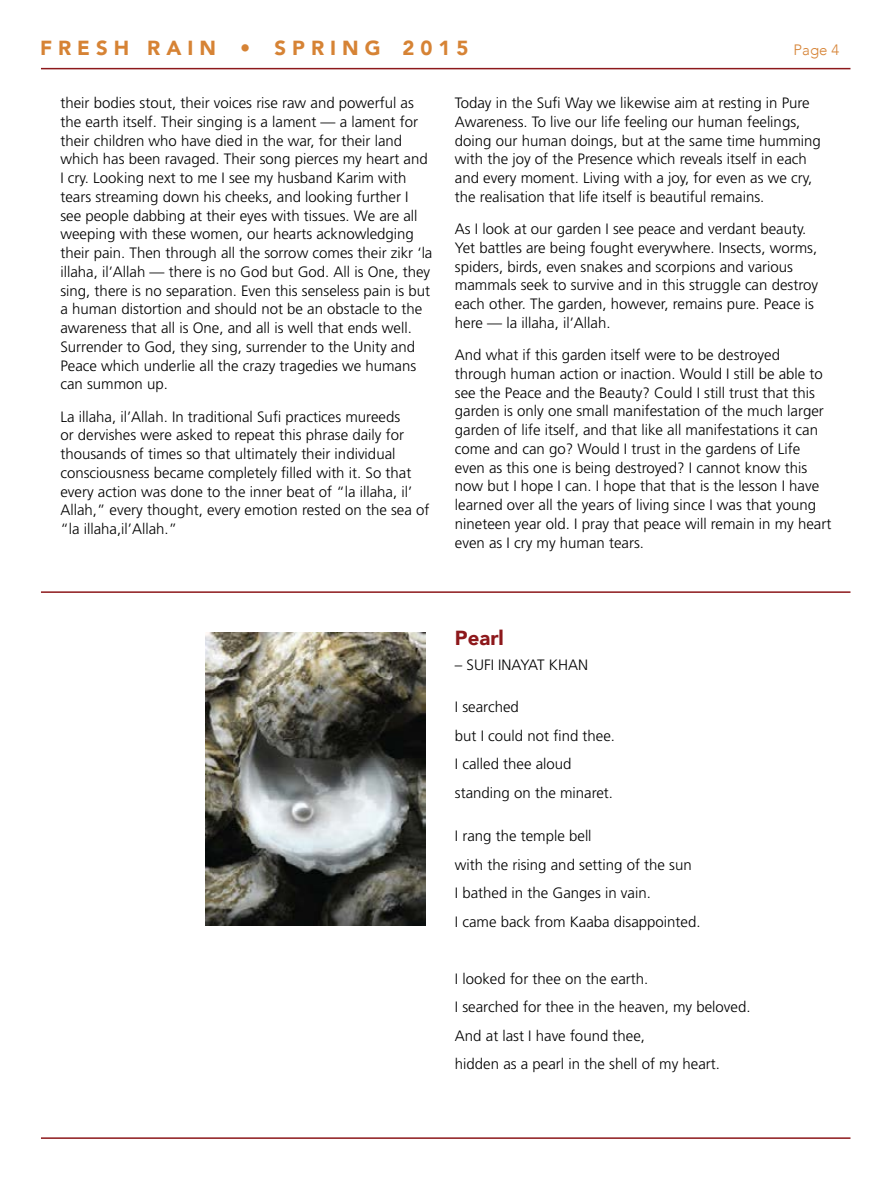
<style>
.page{position:relative;width:891px;height:1188px;background:#fff}
.page>*{position:absolute;margin:0;border:0;box-sizing:border-box;transform-origin:0 0}
.t1{font:900 20.4px "Avenir";color:#d68335}
.t2{font:900 20.4px "Avenir";color:#8d181b}
.t3{font:300 15px/18.8px "Frutiger";color:#000}
.t4{font:300 15px "Avenir";color:#d68335}
</style>
<div class="page">
<hr style="left:41px;top:68px;width:809px;height:1px;background:#8d181b">
<hr style="left:41px;top:1137px;width:809px;height:2px;background:#8d181b">
<hr style="left:41px;top:591px;width:809px;height:2px;background:#8d181b">
<img style="left:206px;top:632px;width:220px;height:294px">
<h1 class="t1" style="left:40px;top:30px;width:430px">F R E S H R A I N • S P R I N G 2 0 1 5</h1>
<p class="t4" style="left:794px;top:41px;width:47px">Page 4</p>
<p class="t3" style="left:60px;top:94px;width:374px">their bodies stout, their voices rise raw and powerful as the earth itself. Their singing is a lament — a lament for their children who have died in the war, for their land which has been ravaged. Their song pierces my heart and I cry. Looking next to me I see my husband Karim with tears streaming down his cheeks, and looking further I see people dabbing at their eyes with tissues. We are all weeping with these women, our hearts acknowledging their pain. Then through all the sorrow comes their zikr ‘la illaha, il’Allah — there is no God but God. All is One, they sing, there is no separation. Even this senseless pain is but a human distortion and should not be an obstacle to the awareness that all is One, and all is well that ends well.<br>Surrender to God, they sing, surrender to the Unity and Peace which underlie all the crazy tragedies we humans can summon up.</p>
<p class="t3" style="left:60px;top:407px;width:370px">La illaha, il’Allah. In traditional Sufi practices mureeds<br>or dervishes were asked to repeat this phrase daily for thousands of times so that ultimately their individual consciousness became completely filled with it. So that every action was done to the inner beat of “la illaha, il’ Allah,” every thought, every emotion rested on the sea of “la illaha,il’Allah.”</p>
<p class="t3" style="left:455px;top:94px;width:367px">Today in the Sufi Way we likewise aim at resting in Pure Awareness. To live our life feeling our human feelings, doing our human doings, but at the same time humming with the joy of the Presence which reveals itself in each and every moment. Living with a joy, for even as we cry, the realisation that life itself is beautiful remains.</p>
<p class="t3" style="left:455px;top:220px;width:365px">As I look at our garden I see peace and verdant beauty.<br>Yet battles are being fought everywhere. Insects, worms, spiders, birds, even snakes and scorpions and various mammals seek to survive and in this struggle can destroy each other. The garden, however, remains pure. Peace is here — la illaha, il’Allah.</p>
<p class="t3" style="left:455px;top:346px;width:378px">And what if this garden itself were to be destroyed through human action or inaction. Would I still be able to see the Peace and the Beauty? Could I still trust that this garden is only one small manifestation of the much larger garden of life itself, and that like all manifestations it can come and can go? Would I trust in the gardens of Life even as this one is being destroyed? I cannot know this now but I hope I can. I hope that that is the lesson I have learned over all the years of living since I was that young nineteen year old. I pray that peace will remain in my heart even as I cry my human tears.</p>
<h1 class="t2" style="left:455px;top:620px;width:50px">Pearl</h1>
<p class="t3" style="left:455px;top:656px;width:135px">– SUFI INAYAT KHAN</p>
<p class="t3" style="left:455px;top:693px;width:162px;line-height:28.5px">I searched<br>but I could not find thee.<br>I called thee aloud standing on the minaret.</p>
<p class="t3" style="left:455px;top:822px;width:247px;line-height:28.5px">I rang the temple bell<br>with the rising and setting of the sun<br>I bathed in the Ganges in vain.<br>I came back from Kaaba disappointed.</p>
<p class="t3" style="left:455px;top:964px;width:297px;line-height:28.5px">I looked for thee on the earth.<br>I searched for thee in the heaven, my beloved.<br>And at last I have found thee,<br>hidden as a pearl in the shell of my heart.</p>
</div>
